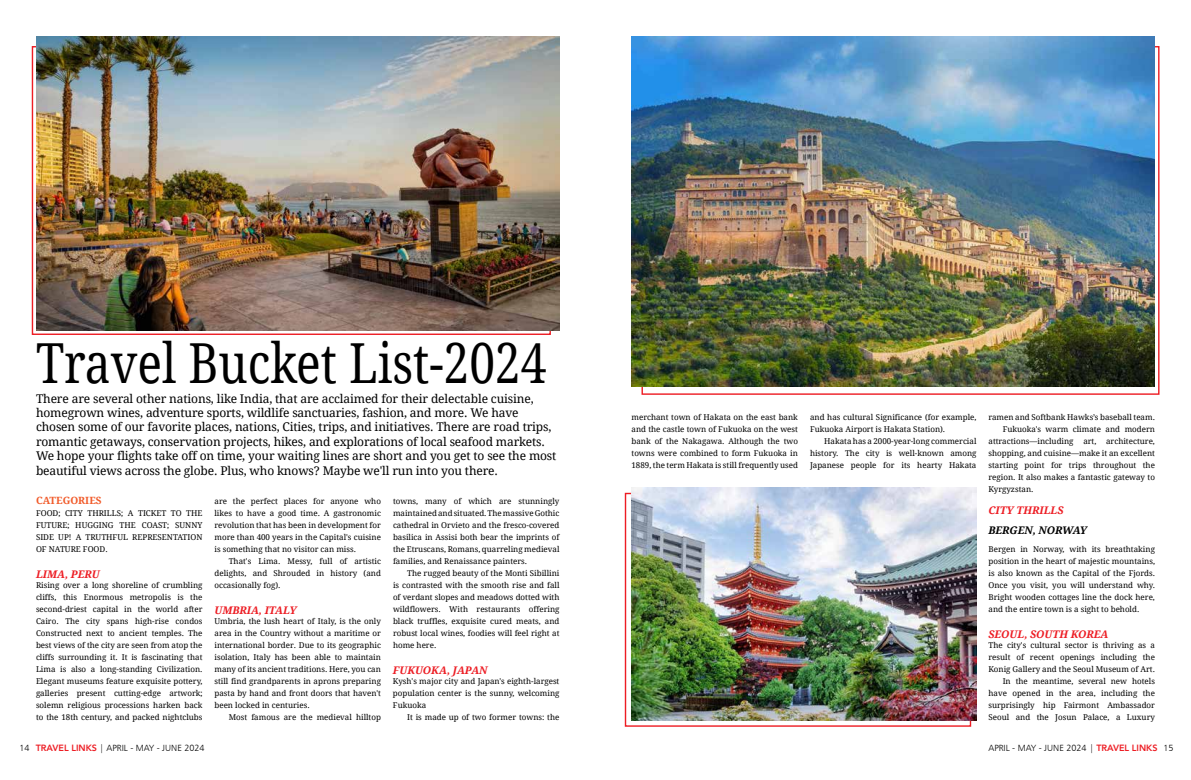
<style>
.page{position:relative;width:1191px;height:780px;background:#fff}
.page>*{position:absolute;margin:0;border:0;box-sizing:border-box;transform-origin:0 0}
.t1{font:55.2px "Droid Serif";color:#000;scale:.83 1}
.t2{font:12px/14.4px "Droid Serif";letter-spacing:-.01em;color:#000}
.t3{font:italic 700 10.5px "Droid Serif";color:#ed1d24}
.t4{font:italic 700 10.5px "Droid Serif";color:#000}
.t5{font:700 10px "Droid Serif";color:#f15a29}
.t6{font:9px "Humanist 777 BT Light B";color:#000}
.t7{font:8px/12px "Droid Serif";color:#000;text-align:justify}
.s1{font-family:"Avenir LT Std";font-weight:800;color:#ed1d24}
</style>
<div class="page">
<img style="left:631px;top:36px;width:524px;height:351px">
<img style="left:36px;top:36px;width:523px;height:294px">
<img style="left:631px;top:488px;width:345px;height:232px">
<h1 class="t1" style="left:36px;top:331px;width:616px">Travel Bucket List-2024</h1>
<p class="t2" style="left:36px;top:391px;width:522px">There are several other nations, like India, that are acclaimed for their delectable cuisine, homegrown wines, adventure sports, wildlife sanctuaries, fashion, and more. We have chosen some of our favorite places, nations, Cities, trips, and initiatives. There are road trips, romantic getaways, conservation projects, hikes, and explorations of local seafood markets.<br>We hope your flights take off on time, your waiting lines are short and you get to see the most beautiful views across the globe. Plus, who knows? Maybe we'll run into you there.</p>
<p class="t5" style="left:36px;top:495px;width:67px">CATEGORIES</p>
<p class="t7" style="left:36px;top:507px;width:168px">FOOD; CITY THRILLS; A TICKET TO THE FUTURE; HUGGING THE COAST; SUNNY SIDE UP! A TRUTHFUL REPRESENTATION OF NATURE FOOD.</p>
<h3 class="t3" style="left:36px;top:568px;width:65px">LIMA, PERU</h3>
<p class="t7" style="left:36px;top:579px;width:168px">Rising over a long shoreline of crumbling cliffs, this Enormous metropolis is the second-driest capital in the world after Cairo. The city spans high-rise condos Constructed next to ancient temples. The best views of the city are seen from atop the cliffs surrounding it. It is fascinating that Lima is also a long-standing Civilization.<br>Elegant museums feature exquisite pottery, galleries present cutting-edge artwork; solemn religious processions harken back to the 18th century, and packed nightclubs</p>
<p class="t7" style="left:214px;top:495px;width:168px">are the perfect places for anyone who likes to have a good time. A gastronomic revolution that has been in development for more than 400 years in the Capital's cuisine is something that no visitor can miss.</p>
<p class="t7" style="left:214px;top:555px;width:168px;text-indent:14px">That's Lima. Messy, full of artistic delights, and Shrouded in history (and occasionally fog).</p>
<h3 class="t3" style="left:214px;top:604px;width:84px">UMBRIA, ITALY</h3>
<p class="t7" style="left:214px;top:615px;width:168px">Umbria, the lush heart of Italy, is the only area in the Country without a maritime or international border. Due to its geographic isolation, Italy has been able to maintain many of its ancient traditions. Here, you can still find grandparents in aprons preparing pasta by hand and front doors that haven't been locked in centuries.</p>
<p class="t7" style="left:229px;top:711px;width:154px">Most famous are the medieval hilltop</p>
<p class="t7" style="left:393px;top:495px;width:168px">towns, many of which are stunningly maintained and situated. The massive Gothic cathedral in Orvieto and the fresco-covered basilica in Assisi both bear the imprints of the Etruscans, Romans, quarreling medieval families, and Renaissance painters.</p>
<p class="t7" style="left:393px;top:567px;width:168px;text-indent:14px">The rugged beauty of the Monti Sibillini is contrasted with the smooth rise and fall of verdant slopes and meadows dotted with wildflowers. With restaurants offering black truffles, exquisite cured meats, and robust local wines, foodies will feel right at home here.</p>
<h3 class="t3" style="left:393px;top:664px;width:96px">FUKUOKA, JAPAN</h3>
<p class="t7" style="left:393px;top:675px;width:168px">Kysh's major city and Japan's eighth-largest population center is the sunny, welcoming Fukuoka</p>
<p class="t7" style="left:407px;top:711px;width:154px">It is made up of two former towns: the</p>
<p class="t7" style="left:631px;top:411px;width:168px">merchant town of Hakata on the east bank and the castle town of Fukuoka on the west bank of the Nakagawa. Although the two towns were combined to form Fukuoka in 1889, the term Hakata is still frequently used</p>
<p class="t7" style="left:810px;top:411px;width:168px">and has cultural Significance (for example,<br>Fukuoka Airport is Hakata Station).</p>
<p class="t7" style="left:810px;top:435px;width:168px;text-indent:14px">Hakata has a 2000-year-long commercial history. The city is well-known among Japanese people for its hearty Hakata</p>
<p class="t7" style="left:988px;top:411px;width:168px">ramen and Softbank Hawks’s baseball team.</p>
<p class="t7" style="left:1002px;top:423px;width:154px">Fukuoka's warm climate and modern</p>
<p class="t7" style="left:988px;top:435px;width:168px">attractions—including art, architecture,</p>
<p class="t7" style="left:988px;top:447px;width:168px">shopping, and cuisine—make it an excellent</p>
<p class="t7" style="left:988px;top:459px;width:168px">starting point for trips throughout the</p>
<p class="t7" style="left:988px;top:471px;width:168px">region. It also makes a fantastic gateway to</p>
<p class="t7" style="left:988px;top:483px;width:46px">Kyrgyzstan.</p>
<h3 class="t3" style="left:988px;top:504px;width:77px">CITY THRILLS</h3>
<h3 class="t4" style="left:988px;top:524px;width:100px">BERGEN, NORWAY</h3>
<p class="t7" style="left:988px;top:543px;width:168px">Bergen in Norway, with its breathtaking position in the heart of majestic mountains, is also known as the Capital of the Fjords.<br>Once you visit, you will understand why.<br>Bright wooden cottages line the dock here, and the entire town is a sight to behold.</p>
<h3 class="t3" style="left:988px;top:628px;width:121px">SEOUL, SOUTH KOREA</h3>
<p class="t7" style="left:988px;top:639px;width:168px;text-align:right">The city's cultural sector is thriving as a result of recent openings including the Konig Gallery and the Seoul Museum of Art.<br>In the meantime, several new hotels have opened in the area, including the surprisingly hip Fairmont Ambassador Seoul and the Josun Palace, a Luxury</p>
<p class="t6" style="left:20px;top:742px;width:187px">14 <span class="s1">TRAVEL LINKS</span> | APRIL - MAY - JUNE 2024</p>
<p class="t6" style="left:988px;top:742px;width:187px">APRIL - MAY - JUNE 2024 | <span class="s1">TRAVEL LINKS</span> 15</p>
</div>
